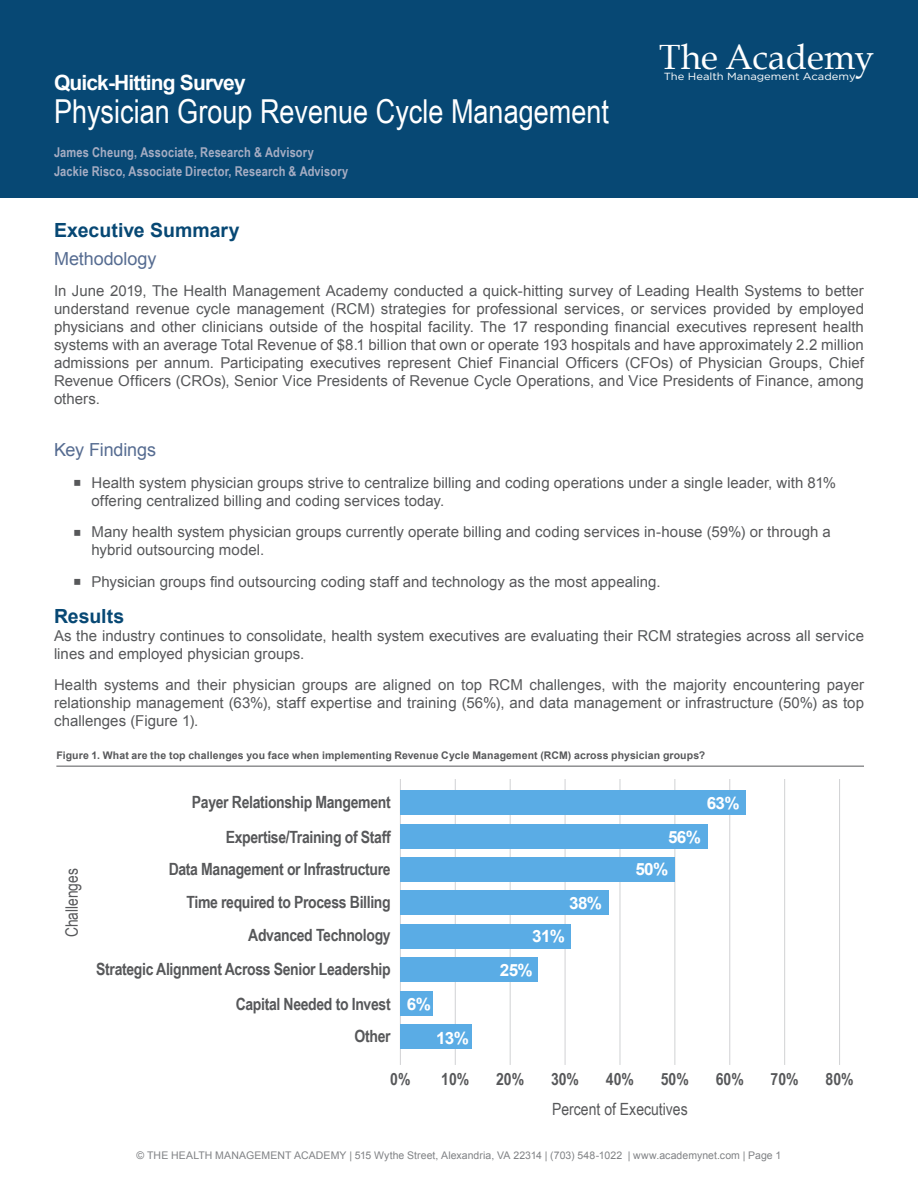
<style>
.page{position:relative;width:918px;height:1188px;background:#fff}
.page>*{position:absolute;margin:0;border:0;box-sizing:border-box;transform-origin:0 0}
.t1{font:35.1px "Book Antiqua";color:#fff}
.t2{font:33px "Arial Narrow";color:#fff}
.t3{font:700 21px "Arial";letter-spacing:-.04em;color:#fff}
.Subhead{font:700 19.5px "Arial";color:#074874}
.Subhead_-_Body{font:18px "Arial";letter-spacing:-.005em;color:#566c91}
.t4{font:17.1px "Arial Narrow";color:#57585a}
.t5{font:700 16.8px/33.8px "Arial Narrow";letter-spacing:-.02em;color:#57585a;text-align:right}
.t6{font:700 16.8px/32.2px "Arial";letter-spacing:-.04em;color:#fff}
.t7{font:16.8px "Arial Narrow";color:#57585a}
.body_-_serif{font:15px/18px "Arial";letter-spacing:.005em;color:#57585a}
.Subhead-2{font:700 13.5px "Arial Narrow";letter-spacing:.015em;color:#a6adc3}
.Paragraph_Style_2{font:700 10.5px "Arial";letter-spacing:.01em;color:#57585a}
.t8{font:10.5px "Arial";letter-spacing:.01em;color:#808285}
.t9{font:10.35px "Gotham";color:#fff;scale:1.09 1}
</style>
<div class="page">
<div style="left:0;top:0;width:918px;height:197px;background:#074874"></div>
<hr style="left:400px;top:779px;width:1px;height:286px;background:#d1d2d4">
<hr style="left:455px;top:779px;width:1px;height:286px;background:#d1d2d4">
<hr style="left:510px;top:779px;width:1px;height:286px;background:#d1d2d4">
<hr style="left:565px;top:779px;width:1px;height:286px;background:#d1d2d4">
<hr style="left:620px;top:779px;width:1px;height:286px;background:#d1d2d4">
<hr style="left:675px;top:779px;width:1px;height:286px;background:#d1d2d4">
<hr style="left:730px;top:779px;width:1px;height:286px;background:#d1d2d4">
<hr style="left:784px;top:779px;width:1px;height:286px;background:#d1d2d4">
<hr style="left:839px;top:779px;width:1px;height:286px;background:#d1d2d4">
<div style="left:400px;top:791px;width:346px;height:24px;background:#5aace5"></div>
<div style="left:400px;top:824px;width:308px;height:24px;background:#5aace5"></div>
<div style="left:400px;top:857px;width:275px;height:24px;background:#5aace5"></div>
<div style="left:400px;top:891px;width:209px;height:24px;background:#5aace5"></div>
<div style="left:400px;top:924px;width:171px;height:24px;background:#5aace5"></div>
<div style="left:400px;top:958px;width:138px;height:24px;background:#5aace5"></div>
<div style="left:400px;top:991px;width:33px;height:24px;background:#5aace5"></div>
<div style="left:400px;top:1025px;width:72px;height:24px;background:#5aace5"></div>
<hr style="left:56px;top:766px;width:808px;height:1px;background:#57585a">
<p class="t3" style="left:54px;top:69px;width:193px">Quick-Hitting Survey</p>
<p class="t2" style="left:54px;top:88px;width:556px">Physician Group Revenue Cycle Management</p>
<p class="Subhead-2" style="left:54px;top:142px;width:261px">James Cheung, Associate, Research &amp; Advisory</p>
<p class="Subhead-2" style="left:54px;top:161px;width:296px">Jackie Risco, Associate Director, Research &amp; Advisory</p>
<p class="t1" style="left:659px;top:35px;width:217px">The Academy</p>
<p class="t9" style="left:664px;top:69px;width:177px">The Health Management Academy</p>
<p class="Subhead" style="left:54px;top:217px;width:187px">Executive Summary</p>
<p class="Subhead_-_Body" style="left:54px;top:247px;width:104px">Methodology</p>
<p class="body_-_serif" style="left:54px;top:282px;width:812px;text-align:justify">In June 2019, The Health Management Academy conducted a quick-hitting survey of Leading Health Systems to better understand revenue cycle management (RCM) strategies for professional services, or services provided by employed physicians and other clinicians outside of the hospital facility. The 17 responding financial executives represent health systems with an average Total Revenue of $8.1 billion that own or operate 193 hospitals and have approximately 2.2 million admissions per annum. Participating executives represent Chief Financial Officers (CFOs) of Physician Groups, Chief Revenue Officers (CROs), Senior Vice Presidents of Revenue Cycle Operations, and Vice Presidents of Finance, among others.</p>
<p class="Subhead_-_Body" style="left:54px;top:438px;width:104px">Key Findings</p>
<p class="body_-_serif" style="left:92px;top:473px;width:746px">Health system physician groups strive to centralize billing and coding operations under a single leader, with 81% offering centralized billing and coding services today.</p>
<p class="body_-_serif" style="left:92px;top:523px;width:741px">Many health system physician groups currently operate billing and coding services in-house (59%) or through a hybrid outsourcing model.</p>
<p class="body_-_serif" style="left:92px;top:572px;width:571px">Physician groups find outsourcing coding staff and technology as the most appealing.</p>
<p class="Subhead" style="left:54px;top:603px;width:72px">Results</p>
<p class="body_-_serif" style="left:54px;top:626px;width:812px">As the industry continues to consolidate, health system executives are evaluating their RCM strategies across all service lines and employed physician groups.</p>
<p class="body_-_serif" style="left:54px;top:676px;width:812px;text-align:justify">Health systems and their physician groups are aligned on top RCM challenges, with the majority encountering payer relationship management (63%), staff expertise and training (56%), and data management or infrastructure (50%) as top challenges (Figure 1).</p>
<p class="Paragraph_Style_2" style="left:56px;top:749px;width:650px">Figure 1. What are the top challenges you face when implementing Revenue Cycle Management (RCM) across physician groups?</p>
<p class="t4" style="left:59px;top:937px;width:71px;rotate:-90deg">Challenges</p>
<p class="t5" style="left:192px;top:783px;width:200px;line-height:35px">Payer Relationship Mangement<br>Expertise/Training of Staff</p>
<p class="t5" style="left:96px;top:851px;width:296px">Data Management or Infrastructure<br>Time required to Process Billing<br>Advanced Technology<br>Strategic Alignment Across Senior Leadership<br>Capital Needed to Invest</p>
<p class="t5" style="left:355px;top:1018px;width:38px">Other</p>
<p class="t6" style="left:407px;top:988px;width:26px">6%</p>
<p class="t6" style="left:436px;top:1022px;width:34px">13%</p>
<p class="t5" style="left:390px;top:1061px;width:22px">0%</p>
<p class="t5" style="left:441px;top:1061px;width:30px">10%</p>
<p class="t6" style="left:707px;top:787px;width:34px">63%</p>
<p class="t6" style="left:569px;top:887px;width:34px">38%</p>
<p class="t6" style="left:500px;top:920px;width:67px;line-height:33.8px;text-indent:32px">31%<br>25%</p>
<p class="t6" style="left:636px;top:821px;width:67px;text-indent:33px">56%<br>50%</p>
<p class="t5" style="left:496px;top:1061px;width:30px">20%</p>
<p class="t5" style="left:551px;top:1061px;width:30px">30%</p>
<p class="t5" style="left:606px;top:1061px;width:30px">40%</p>
<p class="t5" style="left:661px;top:1061px;width:30px">50%</p>
<p class="t5" style="left:716px;top:1061px;width:30px">60%</p>
<p class="t5" style="left:771px;top:1061px;width:30px">70%</p>
<p class="t5" style="left:826px;top:1061px;width:30px">80%</p>
<p class="t7" style="left:552px;top:1097px;width:137px">Percent of Executives</p>
<p class="t8" style="left:137px;top:1149px;width:646px">© THE HEALTH MANAGEMENT ACADEMY | 515 Wythe Street, Alexandria, VA 22314 | (703) 548-1022 | www.academynet.com | Page 1</p>
</div>
